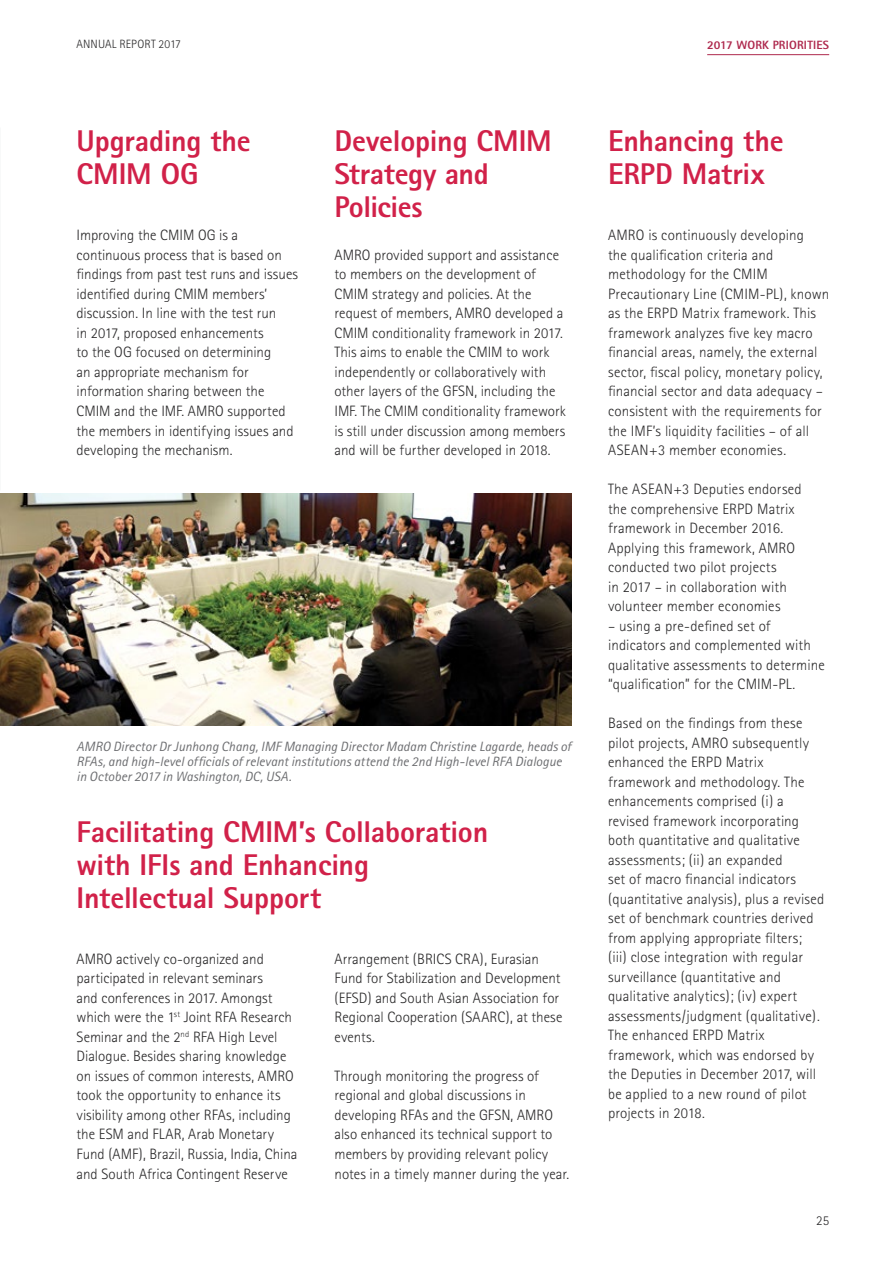
<style>
.page{position:relative;width:893px;height:1263px;background:#fff}
.page>*{position:absolute;margin:0;border:0;box-sizing:border-box;transform-origin:0 0}
.t1{font:800 30px/33px "Rotis Sans Serif";letter-spacing:-.005em;color:#d12149}
.t2{font:300 15px/19.5px "Rotis Sans Serif";color:#292829}
.t3{font:italic 13.5px/15px "Rotis Sans Serif";color:#6d6e71}
.t4{font:300 13.5px "Rotis Sans Serif";color:#292829}
.t5{font:800 12px "Rotis Sans Serif";letter-spacing:.015em;color:#ae294d}
.t6{font:300 12px "Rotis Sans Serif";letter-spacing:.005em;color:#292829}
</style>
<div class="page">
<img style="left:0;top:493px;width:571px;height:232px">
<hr style="left:707px;top:54px;width:122px;height:1px;background:#ae294d">
<p class="t6" style="left:77px;top:37px;width:106px">ANNUAL REPORT 2017</p>
<p class="t5" style="left:707px;top:37px;width:123px">2017 WORK PRIORITIES</p>
<h1 class="t1" style="left:334px;top:124px;width:219px">Developing CMIM<br>Strategy and<br>Policies</h1>
<h1 class="t1" style="left:77px;top:124px;width:176px">Upgrading the<br>CMIM OG</h1>
<h1 class="t1" style="left:608px;top:124px;width:177px">Enhancing the<br>ERPD Matrix</h1>
<p class="t2" style="left:77px;top:226px;width:223px">Improving the CMIM OG is a continuous process that is based on findings from past test runs and issues identified during CMIM members’ discussion. In line with the test run<br>in 2017, proposed enhancements<br>to the OG focused on determining<br>an appropriate mechanism for information sharing between the<br>CMIM and the IMF. AMRO supported the members in identifying issues and developing the mechanism.</p>
<p class="t2" style="left:608px;top:226px;width:223px">AMRO is continuously developing<br>the qualification criteria and methodology for the CMIM Precautionary Line (CMIM-PL), known as the ERPD Matrix framework. This framework analyzes five key macro financial areas, namely, the external sector, fiscal policy, monetary policy, financial sector and data adequacy – consistent with the requirements for the IMF’s liquidity facilities – of all ASEAN+3 member economies.</p>
<p class="t2" style="left:608px;top:479px;width:195px">The ASEAN+3 Deputies endorsed the comprehensive ERPD Matrix framework in December 2016.<br>Applying this framework, AMRO conducted two pilot projects<br>in 2017 – in collaboration with volunteer member economies</p>
<p class="t2" style="left:608px;top:616px;width:218px">– using a pre-defined set of indicators and complemented with qualitative assessments to determine “qualification” for the CMIM-PL.</p>
<p class="t2" style="left:608px;top:713px;width:218px">Based on the findings from these pilot projects, AMRO subsequently enhanced the ERPD Matrix framework and methodology. The enhancements comprised (i) a revised framework incorporating both quantitative and qualitative assessments; (ii) an expanded<br>set of macro financial indicators (quantitative analysis), plus a revised set of benchmark countries derived from applying appropriate filters; (iii) close integration with regular surveillance (quantitative and qualitative analytics); (iv) expert assessments/judgment (qualitative).<br>The enhanced ERPD Matrix framework, which was endorsed by the Deputies in December 2017, will be applied to a new round of pilot projects in 2018.</p>
<p class="t2" style="left:334px;top:245px;width:233px">AMRO provided support and assistance to members on the development of CMIM strategy and policies. At the request of members, AMRO developed a CMIM conditionality framework in 2017.<br>This aims to enable the CMIM to work independently or collaboratively with other layers of the GFSN, including the IMF. The CMIM conditionality framework is still under discussion among members and will be further developed in 2018.</p>
<p class="t3" style="left:77px;top:739px;width:496px">AMRO Director Dr Junhong Chang, IMF Managing Director Madam Christine Lagarde, heads of<br>RFAs, and high-level officials of relevant institutions attend the 2nd High-level RFA Dialogue in October 2017 in Washington, DC, USA.</p>
<h1 class="t1" style="left:77px;top:814px;width:413px">Facilitating CMIM’s Collaboration with IFIs and Enhancing<br>Intellectual Support</h1>
<p class="t2" style="left:77px;top:949px;width:222px">AMRO actively co-organized and participated in relevant seminars<br>and conferences in 2017. Amongst which were the 1<sup>st</sup> Joint RFA Research Seminar and the 2<sup>nd</sup> RFA High Level Dialogue. Besides sharing knowledge on issues of common interests, AMRO took the opportunity to enhance its visibility among other RFAs, including the ESM and FLAR, Arab Monetary Fund (AMF), Brazil, Russia, India, China and South Africa Contingent Reserve</p>
<p class="t2" style="left:334px;top:949px;width:229px">Arrangement (BRICS CRA), Eurasian<br>Fund for Stabilization and Development (EFSD) and South Asian Association for<br>Regional Cooperation (SAARC), at these events.</p>
<p class="t2" style="left:334px;top:1066px;width:236px">Through monitoring the progress of regional and global discussions in developing RFAs and the GFSN, AMRO also enhanced its technical support to members by providing relevant policy notes in a timely manner during the year.</p>
<p class="t4" style="left:816px;top:1212px;width:14px">25</p>
</div>
